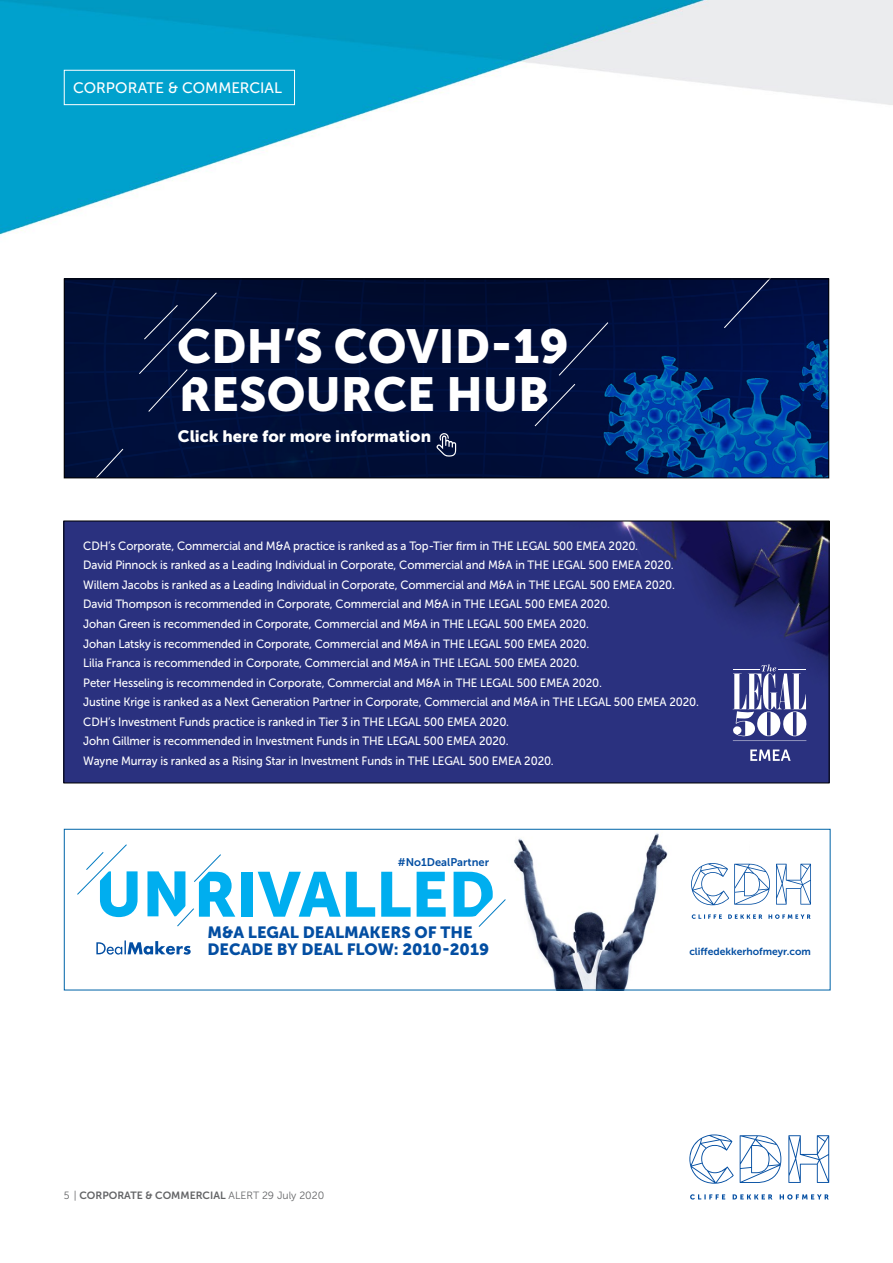
<style>
.page{position:relative;width:893px;height:1263px;background:#fff}
.page>*{position:absolute;margin:0;border:0;box-sizing:border-box;transform-origin:0 0}
.t1{font:62.85px "Museo Sans 900";color:#00aeef}
.t2{font:47.4px/48px "Museo Sans 900";color:#fff}
.t3{font:16.35px "Museo Sans 900";color:#fff}
.t4{font:16.2px/16.8px "Museo Sans 900";color:#034ea2}
.t5{font:15.15px "Museo Sans 500";color:#fff}
.t6{font:12px/19.5px "Museo Sans 500";letter-spacing:-.01em;color:#fff;scale:.95 1}
.t7{font:11.1px "Museo Sans 700";color:#034ea2}
.t8{font:10.5px "Museo Sans 700";color:#636466}
.t9{font:10.35px "Museo Sans 700";color:#034ea2}
.s1{font-family:"Museo Sans 300"}
</style>
<div class="page">
<svg style="left:690px;top:1194px;width:139px;height:5px"></svg>
<svg style="left:689px;top:1134px;width:45px;height:50px"></svg>
<svg style="left:740px;top:1135px;width:41px;height:48px"></svg>
<svg style="left:788px;top:1135px;width:41px;height:48px"></svg>
<img style="left:0;top:0;width:893px;height:236px">
<img style="left:513px;top:833px;width:203px;height:155px">
<svg style="left:692px;top:914px;width:119px;height:5px"></svg>
<svg style="left:691px;top:863px;width:79px;height:42px"></svg>
<svg style="left:776px;top:864px;width:35px;height:40px"></svg>
<svg style="left:194px;top:854px;width:27px;height:28px"></svg>
<svg style="left:177px;top:908px;width:17px;height:19px"></svg>
<svg style="left:478px;top:899px;width:28px;height:28px"></svg>
<svg style="left:77px;top:844px;width:50px;height:51px"></svg>
<div style="left:64px;top:829px;width:767px;height:161px;border:1px solid #0064a8"></div>
<svg style="left:96px;top:940px;width:95px;height:15px"></svg>
<img style="left:65px;top:523px;width:762px;height:258px">
<svg style="left:733px;top:664px;width:73px;height:73px"></svg>
<hr style="left:733px;top:740px;width:73px;height:1px;background:#fff">
<svg style="left:750px;top:749px;width:41px;height:12px"></svg>
<svg style="left:64px;top:279px;width:765px;height:199px;background:#001646"></svg>
<div style="left:64px;top:70px;width:231px;height:35px;border:1px solid #fff"></div>
<p class="t5" style="left:73px;top:80px;width:210px">CORPORATE &amp; COMMERCIAL</p>
<h2 class="t2" style="left:177px;top:322px;width:393px">CDH’S COVID-19<br>RESOURCE HUB</h2>
<h3 class="t3" style="left:178px;top:427px;width:255px">Click here for more information</h3>
<p class="t6" style="left:83px;top:536px;width:650px">CDH’s Corporate, Commercial and M&amp;A practice is ranked as a Top-Tier firm in THE LEGAL 500 EMEA 2020.<br>David Pinnock is ranked as a Leading Individual in Corporate, Commercial and M&amp;A in THE LEGAL 500 EMEA 2020.<br>Willem Jacobs is ranked as a Leading Individual in Corporate, Commercial and M&amp;A in THE LEGAL 500 EMEA 2020.<br>David Thompson is recommended in Corporate, Commercial and M&amp;A in THE LEGAL 500 EMEA 2020.<br>Johan Green is recommended in Corporate, Commercial and M&amp;A in THE LEGAL 500 EMEA 2020.<br>Johan Latsky is recommended in Corporate, Commercial and M&amp;A in THE LEGAL 500 EMEA 2020.<br>Lilia Franca is recommended in Corporate, Commercial and M&amp;A in THE LEGAL 500 EMEA 2020.<br>Peter Hesseling is recommended in Corporate, Commercial and M&amp;A in THE LEGAL 500 EMEA 2020.<br>Justine Krige is ranked as a Next Generation Partner in Corporate, Commercial and M&amp;A in THE LEGAL 500 EMEA 2020.<br>CDH’s Investment Funds practice is ranked in Tier 3 in THE LEGAL 500 EMEA 2020.<br>John Gillmer is recommended in Investment Funds in THE LEGAL 500 EMEA 2020.<br>Wayne Murray is ranked as a Rising Star in Investment Funds in THE LEGAL 500 EMEA 2020.</p>
<p class="t7" style="left:398px;top:855px;width:93px">#No1DealPartner</p>
<h1 class="t1" style="left:95px;top:859px;width:401px">UNRIVALLED</h1>
<h3 class="t4" style="left:207px;top:924px;width:283px">M&amp;A LEGAL DEALMAKERS OF THE<br>DECADE BY DEAL FLOW: 2010-2019</h3>
<p class="t8" style="left:64px;top:1190px;width:262px"><span class="s1">5 |</span> CORPORATE &amp; COMMERCIAL <span class="s1">ALERT 29 July 2020</span></p>
<p class="t9" style="left:689px;top:945px;width:123px">cliffedekkerhofmeyr.com</p>
</div>
